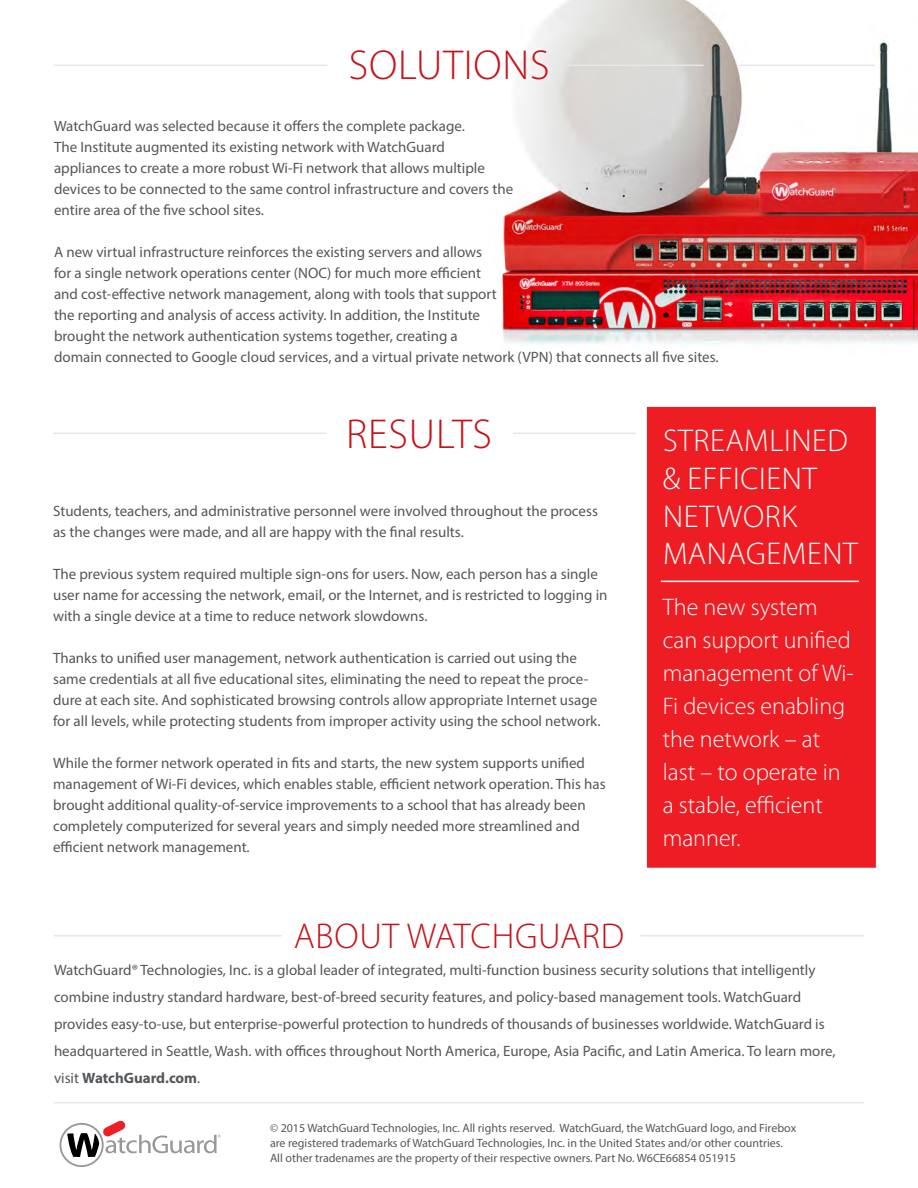
<style>
.page{position:relative;width:918px;height:1188px;background:#fff}
.page>*{position:absolute;margin:0;border:0;box-sizing:border-box;transform-origin:0 0}
.t1{font:300 42px "Myriad Pro";letter-spacing:.02em;color:#c6131b}
.t2{font:300 36px "Myriad Pro";letter-spacing:.02em;color:#c6131b}
.t3{font:300 31.5px/37.8px "Myriad Pro";letter-spacing:.02em;color:#fff}
.t4{font:300 24px/33px "Myriad Pro";color:#fff}
.Body_Copy{font:15px/21px "Myriad Pro";color:#54575a}
.BC_-_Address_-_copy{font:12px/15px "Myriad Pro";color:#57585a}
.s1{font-weight:700}
</style>
<div class="page">
<img style="left:501px;top:0;width:417px;height:345px">
<hr style="left:513px;top:433px;width:123px;height:1px;background:#e6e7e9">
<hr style="left:54px;top:65px;width:273px;height:1px;background:#e6e7e9">
<hr style="left:568px;top:65px;width:136px;height:1px;background:#e6e7e9">
<hr style="left:739px;top:65px;width:136px;height:1px;background:#e6e7e9">
<div style="left:647px;top:407px;width:229px;height:461px;background:#ee1d23;border:2px solid #ee1d23"></div>
<hr style="left:661px;top:581px;width:198px;height:1px;background:#fff">
<hr style="left:53px;top:433px;width:273px;height:1px;background:#e6e7e9">
<svg style="left:60px;top:1120px;width:161px;height:47px"></svg>
<hr style="left:54px;top:1102px;width:810px;height:1px;background:#e6e7e9">
<hr style="left:54px;top:935px;width:228px;height:2px;background:#e6e7e9">
<hr style="left:640px;top:935px;width:224px;height:2px;background:#e6e7e9">
<p class="t1" style="left:349px;top:40px;width:202px">SOLUTIONS</p>
<p class="Body_Copy" style="left:54px;top:115px;width:461px">WatchGuard was selected because it offers the complete package.<br>The Institute augmented its existing network with WatchGuard appliances to create a more robust Wi-Fi network that allows multiple devices to be connected to the same control infrastructure and covers the entire area of the five school sites.</p>
<p class="Body_Copy" style="left:54px;top:241px;width:666px">A new virtual infrastructure reinforces the existing servers and allows<br>for a single network operations center (NOC) for much more efficient<br>and cost-effective network management, along with tools that support<br>the reporting and analysis of access activity. In addition, the Institute<br>brought the network authentication systems together, creating a<br>domain connected to Google cloud services, and a virtual private network (VPN) that connects all five sites.</p>
<p class="t1" style="left:346px;top:409px;width:147px">RESULTS</p>
<p class="Body_Copy" style="left:53px;top:500px;width:546px">Students, teachers, and administrative personnel were involved throughout the process as the changes were made, and all are happy with the final results.</p>
<p class="Body_Copy" style="left:53px;top:563px;width:556px">The previous system required multiple sign-ons for users. Now, each person has a single user name for accessing the network, email, or the Internet, and is restricted to logging in with a single device at a time to reduce network slowdowns.</p>
<p class="Body_Copy" style="left:53px;top:647px;width:549px">Thanks to unified user management, network authentication is carried out using the same credentials at all five educational sites, eliminating the need to repeat the proce&shy;dure at each site. And sophisticated browsing controls allow appropriate Internet usage for all levels, while protecting students from improper activity using the school network.</p>
<p class="Body_Copy" style="left:53px;top:752px;width:554px">While the former network operated in fits and starts, the new system supports unified management of Wi-Fi devices, which enables stable, efficient network operation. This has brought additional quality-of-service improvements to a school that has already been completely computerized for several years and simply needed more streamlined and efficient network management.</p>
<p class="t3" style="left:663px;top:421px;width:196px">STREAMLINED &amp; EFFICIENT<br>NETWORK<br>MANAGEMENT</p>
<p class="t4" style="left:663px;top:591px;width:192px">The new system can support unified management of Wi-<br>Fi devices enabling the network – at last – to operate in a stable, efficient manner.</p>
<p class="t2" style="left:294px;top:915px;width:332px">ABOUT WATCHGUARD</p>
<p class="Body_Copy" style="left:54px;top:956px;width:783px;line-height:27px">WatchGuard® Technologies, Inc. is a global leader of integrated, multi-function business security solutions that intelligently combine industry standard hardware, best-of-breed security features, and policy-based management tools. WatchGuard provides easy-to-use, but enterprise-powerful protection to hundreds of thousands of businesses worldwide. WatchGuard is headquartered in Seattle, Wash. with offices throughout North America, Europe, Asia Pacific, and Latin America. To learn more, visit <span class="s1">WatchGuard.com</span>.</p>
<p class="BC_-_Address_-_copy" style="left:270px;top:1120px;width:528px">© 2015 WatchGuard Technologies, Inc. All rights reserved. WatchGuard, the WatchGuard logo, and Firebox are registered trademarks of WatchGuard Technologies, Inc. in the United States and/or other countries.<br>All other tradenames are the property of their respective owners. Part No. W6CE66854 051915</p>
</div>
